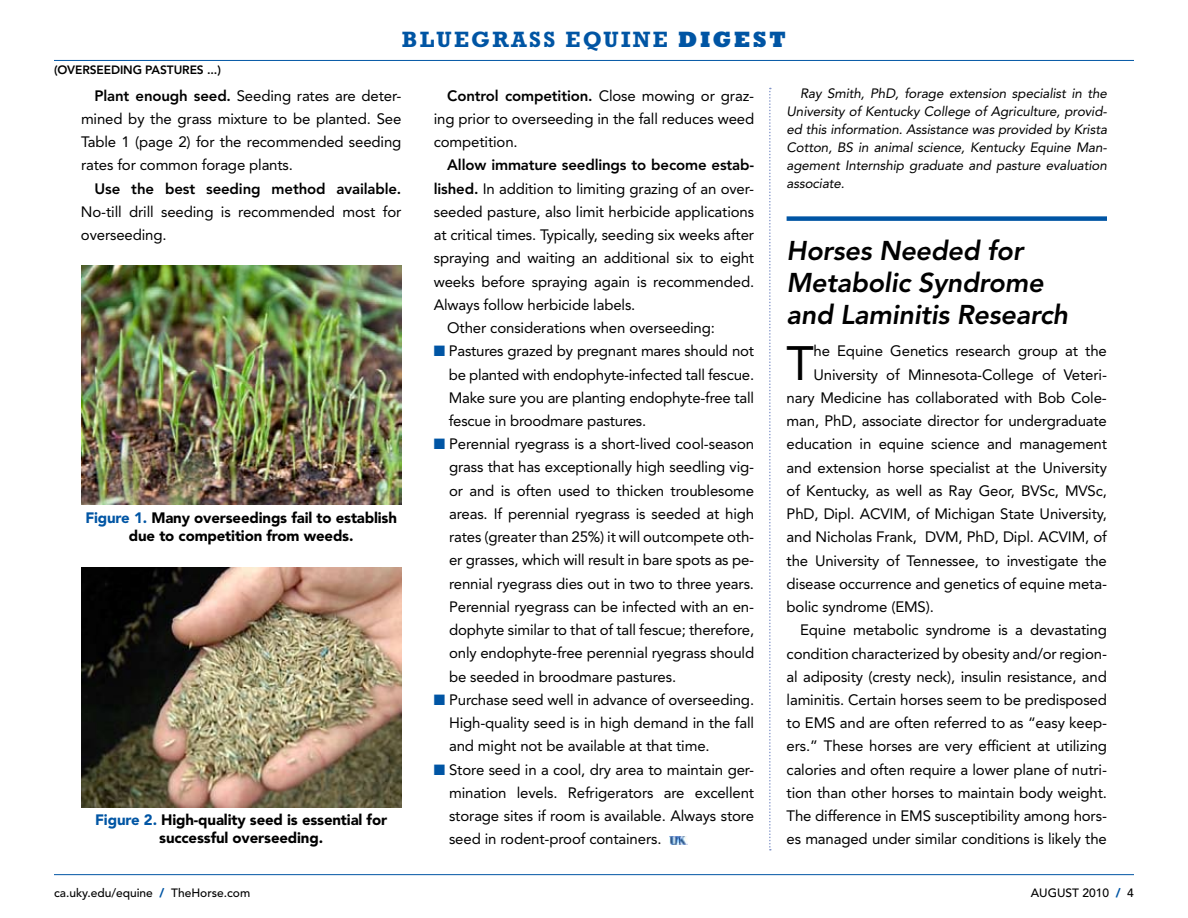
<style>
.page{position:relative;width:1188px;height:918px;background:#fff}
.page>*{position:absolute;margin:0;border:0;box-sizing:border-box;transform-origin:0 0}
.t1{font:47.85px "Avenir LT Std";color:#000}
.t2{font:italic 800 27px/32.4px "Avenir LT Std";letter-spacing:-.01em;color:#000}
.t3{font:700 22.5px "Rockwell Std";letter-spacing:.1em;color:#0055a4}
.t4{font:15px/23.2px "Avenir LT Std";letter-spacing:-.01em;color:#000;text-align:justify}
.t5{font:900 15px/18px "Avenir LT Std";letter-spacing:-.01em;color:#000;text-align:center}
.t6{font:800 15px "Avenir LT Std";letter-spacing:-.01em;color:#000}
.t7{font:italic 13.5px/18px "Avenir LT Std";letter-spacing:-.01em;color:#000;text-align:justify}
.t8{font:500 12px "Avenir LT Std";color:#000}
.t9{font:800 12px "Avenir LT Std";color:#000}
.s1{font-weight:800}
.s2{color:#0055a4}
.s3{font-weight:900;color:#0055a4}
</style>
<div class="page">
<hr style="left:54px;top:874px;width:1080px;height:1px;background:#0055a4">
<hr style="left:54px;top:60px;width:1080px;height:1px;background:#0055a4">
<img style="left:669px;top:836px;width:18px;height:8px">
<svg style="left:769px;top:88px;width:2px;height:762px"></svg>
<img style="left:81px;top:266px;width:320px;height:239px">
<img style="left:81px;top:568px;width:320px;height:239px">
<div style="left:787px;top:216px;width:320px;height:5px;background:#0055a4"></div>
<p class="t9" style="left:54px;top:63px;width:12px">(overseeding</p>
<p class="t9" style="left:145px;top:63px;width:9px">pastures</p>
<p class="t9" style="left:207px;top:63px;width:15px">...)</p>
<h3 class="t3" style="left:402px;top:26px;width:296px">BLUEGRASS EQUINE <span class="s1">digest</span></h3>
<p class="t4" style="left:81px;top:84px;width:322px;text-indent:13px"><span class="s1">Plant enough seed.</span> Seeding rates are deter&shy;mined by the grass mixture to be planted. See Table 1 (page 2) for the recommended seeding rates for common forage plants.</p>
<p class="t6" style="left:95px;top:179px;width:308px">Use the best seeding method available.</p>
<p class="t4" style="left:81px;top:200px;width:322px">No-till drill seeding is recommended most for overseeding.</p>
<p class="t5" style="left:85px;top:509px;width:313px"><span class="s2">Figure 1.</span> Many overseedings fail to establish due to competition from weeds.</p>
<p class="t5" style="left:95px;top:811px;width:293px"><span class="s2">Figure 2.</span> High-quality seed is essential for successful overseeding.</p>
<p class="t4" style="left:434px;top:84px;width:322px;text-indent:14px"><span class="s1">Control competition.</span> Close mowing or graz&shy;ing prior to overseeding in the fall reduces weed competition.</p>
<p class="t6" style="left:447px;top:156px;width:308px">Allow immature seedlings to become estab-</p>
<p class="t4" style="left:434px;top:177px;width:322px"><span class="s1">lished.</span> In addition to limiting grazing of an over-</p>
<p class="t4" style="left:434px;top:200px;width:322px">seeded pasture, also limit herbicide applications</p>
<p class="t4" style="left:434px;top:223px;width:322px">at critical times. Typically, seeding six weeks after</p>
<p class="t4" style="left:434px;top:247px;width:322px">spraying and waiting an additional six to eight</p>
<p class="t4" style="left:434px;top:270px;width:322px">weeks before spraying again is recommended.</p>
<p class="t4" style="left:434px;top:293px;width:203px">Always follow herbicide labels.</p>
<p class="t4" style="left:447px;top:316px;width:269px">Other considerations when overseeding:</p>
<p class="t4" style="left:449px;top:340px;width:307px;text-indent:-15px"><span class="s2">■</span> Pastures grazed by pregnant mares should not be planted with endophyte-infected tall fescue.<br>Make sure you are planting endophyte-free tall fescue in broodmare pastures.</p>
<p class="t4" style="left:449px;top:433px;width:307px;text-indent:-15px"><span class="s2">■</span> Perennial ryegrass is a short-lived cool-season grass that has exceptionally high seedling vig&shy;or and is often used to thicken troublesome areas. If perennial ryegrass is seeded at high rates (greater than 25%) it will outcompete oth&shy;er grasses, which will result in bare spots as pe&shy;rennial ryegrass dies out in two to three years.<br>Perennial ryegrass can be infected with an en&shy;dophyte similar to that of tall fescue; therefore, only endophyte-free perennial ryegrass should be seeded in broodmare pastures.</p>
<p class="t4" style="left:449px;top:688px;width:307px;text-indent:-15px"><span class="s2">■</span> Purchase seed well in advance of overseeding.<br>High-quality seed is in high demand in the fall and might not be available at that time.</p>
<p class="t4" style="left:449px;top:758px;width:307px;text-indent:-15px"><span class="s2">■</span> Store seed in a cool, dry area to maintain ger&shy;mination levels. Refrigerators are excellent storage sites if room is available. Always store seed in rodent-proof containers.</p>
<p class="t7" style="left:787px;top:85px;width:322px;text-indent:14px">Ray Smith, PhD, forage extension specialist in the University of Kentucky College of Agriculture, provid&shy;ed this information. Assistance was provided by Krista Cotton, BS in animal science, Kentucky Equine Man&shy;agement Internship graduate and pasture evaluation associate.</p>
<h2 class="t2" style="left:787px;top:234px;width:283px">Horses Needed for<br>Metabolic Syndrome and Laminitis Research</h2>
<h1 class="t1" style="left:787px;top:335px;width:29px">T</h1>
<p class="t4" style="left:814px;top:340px;width:295px">he Equine Genetics research group at the</p>
<p class="t4" style="left:814px;top:363px;width:295px">University of Minnesota-College of Veteri-</p>
<p class="t4" style="left:787px;top:386px;width:322px">nary Medicine has collaborated with Bob Cole-</p>
<p class="t4" style="left:787px;top:409px;width:322px">man, PhD, associate director for undergraduate</p>
<p class="t4" style="left:787px;top:433px;width:322px">education in equine science and management</p>
<p class="t4" style="left:787px;top:456px;width:322px">and extension horse specialist at the University</p>
<p class="t4" style="left:787px;top:479px;width:322px">of Kentucky, as well as Ray Geor, BVSc, MVSc,</p>
<p class="t4" style="left:787px;top:502px;width:322px">PhD, Dipl. ACVIM, of Michigan State University,</p>
<p class="t4" style="left:787px;top:526px;width:322px">and Nicholas Frank, DVM, PhD, Dipl. ACVIM, of</p>
<p class="t4" style="left:787px;top:549px;width:322px">the University of Tennessee, to investigate the</p>
<p class="t4" style="left:787px;top:572px;width:322px">disease occurrence and genetics of equine meta-</p>
<p class="t4" style="left:787px;top:595px;width:149px">bolic syndrome (EMS).</p>
<p class="t4" style="left:800px;top:619px;width:308px">Equine metabolic syndrome is a devastating</p>
<p class="t4" style="left:787px;top:642px;width:322px">condition characterized by obesity and/or region-</p>
<p class="t4" style="left:787px;top:665px;width:322px">al adiposity (cresty neck), insulin resistance, and</p>
<p class="t4" style="left:787px;top:688px;width:322px">laminitis. Certain horses seem to be predisposed</p>
<p class="t4" style="left:787px;top:712px;width:322px">to EMS and are often referred to as “easy keep-</p>
<p class="t4" style="left:787px;top:735px;width:322px">ers.” These horses are very efficient at utilizing</p>
<p class="t4" style="left:787px;top:758px;width:322px">calories and often require a lower plane of nutri-</p>
<p class="t4" style="left:787px;top:781px;width:322px">tion than other horses to maintain body weight.</p>
<p class="t4" style="left:787px;top:805px;width:322px">The difference in EMS susceptibility among hors-</p>
<p class="t4" style="left:787px;top:828px;width:322px">es managed under similar conditions is likely the</p>
<p class="t8" style="left:54px;top:886px;width:198px">ca.uky.edu/equine <span class="s3">/</span> TheHorse.com</p>
<p class="t8" style="left:1031px;top:886px;width:105px">AUGUST 2010 <span class="s3">/</span> 4</p>
</div>
